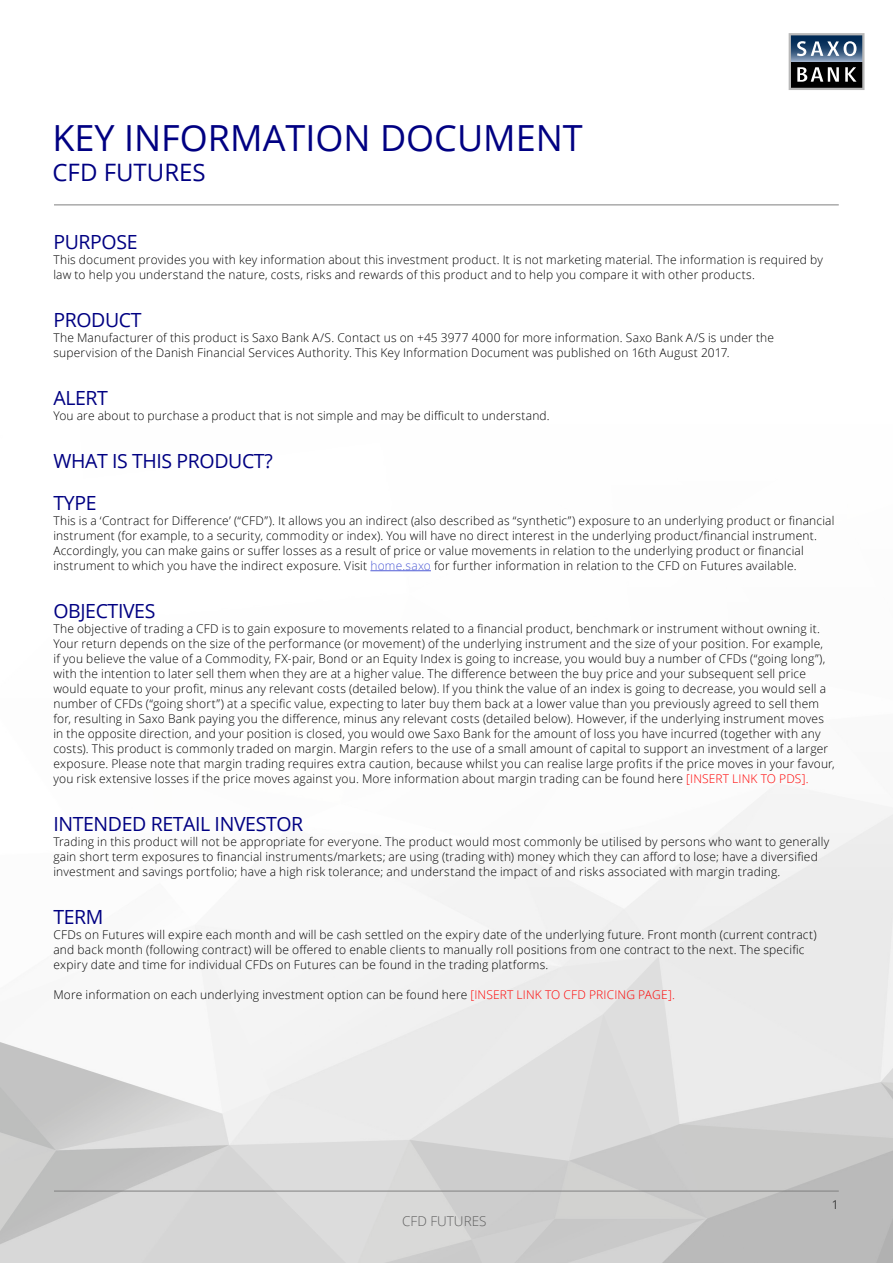
<style>
.page{position:relative;width:893px;height:1263px;background:#fff}
.page>*{position:absolute;margin:0;border:0;box-sizing:border-box;transform-origin:0 0}
.t1{font:36px "Open Sans";color:#000082}
.t2{font:24px "Open Sans";color:#000082}
.brød{font:19.5px/42px "Open Sans";letter-spacing:-.02em;color:#000082}
.SubHead{font:19.5px "Open Sans";letter-spacing:-.02em;color:#000082}
.t3{font:300 13.5px "Open Sans";color:#616161}
.brød-2{font:300 12px/15px "Open Sans";letter-spacing:.015em;color:#000}
.s1{color:#4f5cd6}
.s2{color:#f00}
</style>
<div class="page">
<hr style="left:54px;top:1191px;width:785px;height:1px;background:#808080">
<hr style="left:54px;top:204px;width:785px;height:1px;background:#808080">
<hr style="left:370px;top:570px;width:61px;height:1px;background:#4f5cd6">
<svg style="left:789px;top:33px;width:75px;height:57px;background:#525e6c"></svg>
<h1 class="t1" style="left:52px;top:113px;width:532px">KEY INFORMATION DOCUMENT</h1>
<h2 class="t2" style="left:52px;top:156px;width:155px">CFD FUTURES</h2>
<p class="SubHead" style="left:53px;top:228px;width:86px">PURPOSE</p>
<p class="brød-2" style="left:53px;top:252px;width:771px">This document provides you with key information about this investment product. It is not marketing material. The information is required by law to help you understand the nature, costs, risks and rewards of this product and to help you compare it with other products.</p>
<p class="brød" style="left:53px;top:298px;width:90px">PRODUCT</p>
<p class="brød-2" style="left:53px;top:330px;width:722px">The Manufacturer of this product is Saxo Bank A/S. Contact us on +45 3977 4000 for more information. Saxo Bank A/S is under the supervision of the Danish Financial Services Authority. This Key Information Document was published on 16th August 2017.</p>
<p class="brød" style="left:53px;top:376px;width:56px">ALERT</p>
<p class="brød-2" style="left:53px;top:408px;width:498px">You are about to purchase a product that is not simple and may be difficult to understand.</p>
<p class="brød" style="left:53px;top:439px;width:221px">WHAT IS THIS PRODUCT?<br>TYPE</p>
<p class="brød-2" style="left:53px;top:513px;width:782px">This is a ‘Contract for Difference’ (“CFD”). It allows you an indirect (also described as “synthetic”) exposure to an underlying product or financial instrument (for example, to a security, commodity or index). You will have no direct interest in the underlying product/financial instrument.<br>Accordingly, you can make gains or suffer losses as a result of price or value movements in relation to the underlying product or financial instrument to which you have the indirect exposure. Visit <span class="s1">home.saxo</span> for further information in relation to the CFD on Futures available.</p>
<p class="brød" style="left:53px;top:589px;width:104px">OBJECTIVES</p>
<p class="brød-2" style="left:53px;top:621px;width:783px">The objective of trading a CFD is to gain exposure to movements related to a financial product, benchmark or instrument without owning it.<br>Your return depends on the size of the performance (or movement) of the underlying instrument and the size of your position. For example,<br>if you believe the value of a Commodity, FX-pair, Bond or an Equity Index is going to increase, you would buy a number of CFDs (“going long”), with the intention to later sell them when they are at a higher value. The difference between the buy price and your subsequent sell price would equate to your profit, minus any relevant costs (detailed below). If you think the value of an index is going to decrease, you would sell a number of CFDs (“going short”) at a specific value, expecting to later buy them back at a lower value than you previously agreed to sell them for, resulting in Saxo Bank paying you the difference, minus any relevant costs (detailed below). However, if the underlying instrument moves in the opposite direction, and your position is closed, you would owe Saxo Bank for the amount of loss you have incurred (together with any costs). This product is commonly traded on margin. Margin refers to the use of a small amount of capital to support an investment of a larger exposure. Please note that margin trading requires extra caution, because whilst you can realise large profits if the price moves in your favour, you risk extensive losses if the price moves against you. More information about margin trading can be found here <span class="s2">[INSERT LINK TO PDS].</span></p>
<p class="brød" style="left:53px;top:802px;width:251px">INTENDED RETAIL INVESTOR</p>
<p class="brød-2" style="left:53px;top:834px;width:777px">Trading in this product will not be appropriate for everyone. The product would most commonly be utilised by persons who want to generally gain short term exposures to financial instruments/markets; are using (trading with) money which they can afford to lose; have a diversified investment and savings portfolio; have a high risk tolerance; and understand the impact of and risks associated with margin trading.</p>
<p class="SubHead" style="left:53px;top:903px;width:52px">TERM</p>
<p class="brød-2" style="left:53px;top:927px;width:765px">CFDs on Futures will expire each month and will be cash settled on the expiry date of the underlying future. Front month (current contract) and back month (following contract) will be offered to enable clients to manually roll positions from one contract to the next. The specific expiry date and time for individual CFDs on Futures can be found in the trading platforms.</p>
<p class="brød-2" style="left:53px;top:987px;width:623px">More information on each underlying investment option can be found here <span class="s2">[INSERT LINK TO CFD PRICING PAGE].</span></p>
<p class="t3" style="left:402px;top:1211px;width:86px">CFD FUTURES</p>
<p class="brød-2" style="left:832px;top:1197px;width:8px">1</p>
</div>
